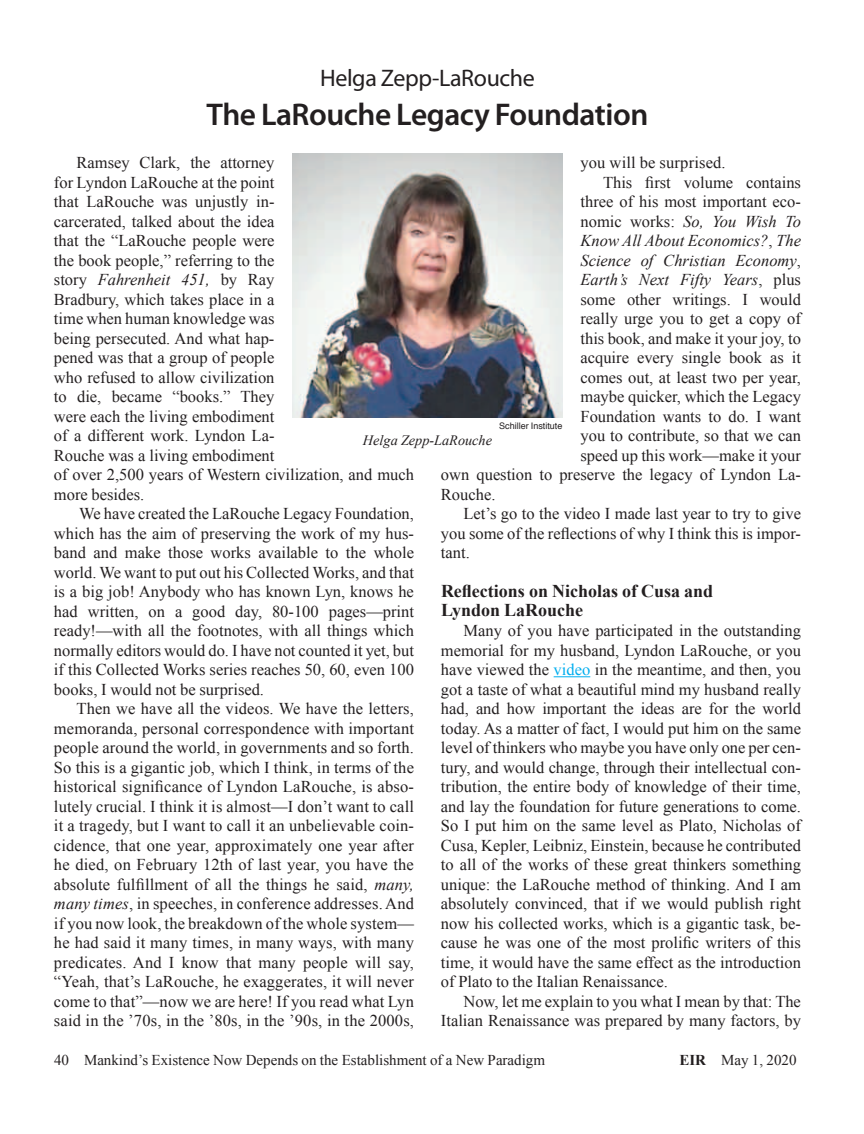
<style>
.page{position:relative;width:864px;height:1134px;background:#fff}
.page>*{position:absolute;margin:0;border:0;box-sizing:border-box;transform-origin:0 0}
.t1{font:600 31.5px "Myriad Pro";letter-spacing:-.015em;color:#231f20}
.t2{font:24px "Myriad Pro";letter-spacing:-.015em;color:#231f20}
.t3{font:700 18px/19.5px "Times New Roman";color:#231f20}
.t4{font:16.5px/19.5px "Times New Roman";color:#231f20;text-align:justify}
.t5{font:italic 16.5px "Times New Roman";color:#231f20}
.t6{font:15px "Times New Roman";color:#231f20}
.t7{font:italic 14.25px "Times New Roman";color:#231f20}
.t8{font:9px "Helvetica";color:#231f20}
.s1{font-style:italic}
.s2{font-style:normal}
.s3{color:#00aeef}
.s4{font-weight:700}
</style>
<div class="page">
<hr style="left:554px;top:676px;width:36px;height:1px;background:#00aeef">
<img style="left:292px;top:154px;width:270px;height:264px">
<h2 class="t2" style="left:320px;top:63px;width:216px">Helga Zepp-LaRouche</h2>
<h1 class="t1" style="left:207px;top:94px;width:443px">The LaRouche Legacy Foundation</h1>
<p class="t4" style="left:54px;top:152px;width:362px;text-align:left;text-indent:23px">Ramsey Clark, the attorney<br>for Lyndon LaRouche at the point<br>that LaRouche was unjustly in-<br>carcerated, talked about the idea<br>that the “LaRouche people were<br>the book people,” referring to the<br>story <span class="s1">Fahrenheit 451,</span> by Ray<br>Bradbury, which takes place in a<br>time when human knowledge was<br>being persecuted. And what hap-<br>pened was that a group of people<br>who refused to allow civilization<br>to die, became “books.” They<br>were each the living embodiment<br>of a different work. Lyndon La-<br>Rouche was a living embodiment<br>of over 2,500 years of Western civilization, and much more besides.</p>
<p class="t4" style="left:54px;top:504px;width:362px;text-indent:25px">We have created the LaRouche Legacy Foundation, which has the aim of preserving the work of my hus&shy;band and make those works available to the whole world. We want to put out his Collected Works, and that is a big job! Anybody who has known Lyn, knows he had written, on a good day, 80-100 pages—print ready!—with all the footnotes, with all things which normally editors would do. I have not counted it yet, but if this Collected Works series reaches 50, 60, even 100 books, I would not be surprised.</p>
<p class="t4" style="left:54px;top:699px;width:362px;text-indent:23px">Then we have all the videos. We have the letters, memoranda, personal correspondence with important people around the world, in governments and so forth.<br>So this is a gigantic job, which I think, in terms of the historical significance of Lyndon LaRouche, is abso&shy;lutely crucial. I think it is almost—I don’t want to call it a tragedy, but I want to call it an unbelievable coin&shy;cidence, that one year, approximately one year after he died, on February 12th of last year, you have the absolute fulfillment of all the things he said, <span class="s1">many, many times</span>, in speeches, in conference addresses. And if you now look, the breakdown of the whole system— he had said it many times, in many ways, with many predicates. And I know that many people will say, “Yeah, that’s LaRouche, he exaggerates, it will never come to that”—now we are here! If you read what Lyn said in the ’70s, in the ’80s, in the ’90s, in the 2000s,</p>
<p class="t4" style="left:580px;top:152px;width:147px">you will be surprised.</p>
<p class="t4" style="left:603px;top:172px;width:200px">This first volume contains</p>
<p class="t4" style="left:580px;top:191px;width:222px">three of his most important eco-</p>
<p class="t5" style="left:580px;top:210px;width:222px"><span class="s2">nomic works:</span> So, You Wish To</p>
<p class="t5" style="left:580px;top:229px;width:222px">Know All About Economics?<span class="s2">,</span> The</p>
<p class="t5" style="left:580px;top:249px;width:222px">Science of Christian Economy<span class="s2">,</span></p>
<p class="t5" style="left:580px;top:268px;width:222px">Earth’s Next Fifty Years<span class="s2">, plus</span></p>
<p class="t4" style="left:580px;top:289px;width:222px">some other writings. I would</p>
<p class="t4" style="left:580px;top:308px;width:222px">really urge you to get a copy of</p>
<p class="t4" style="left:580px;top:328px;width:222px">this book, and make it your joy, to</p>
<p class="t4" style="left:580px;top:348px;width:222px">acquire every single book as it</p>
<p class="t4" style="left:580px;top:367px;width:222px">comes out, at least two per year,</p>
<p class="t4" style="left:580px;top:387px;width:222px">maybe quicker, which the Legacy</p>
<p class="t4" style="left:580px;top:406px;width:222px">Foundation wants to do. I want</p>
<p class="t4" style="left:580px;top:426px;width:222px">you to contribute, so that we can</p>
<p class="t4" style="left:580px;top:445px;width:222px">speed up this work—make it your</p>
<p class="t4" style="left:441px;top:465px;width:361px">own question to preserve the legacy of Lyndon La-</p>
<p class="t4" style="left:441px;top:484px;width:56px">Rouche.</p>
<p class="t4" style="left:463px;top:504px;width:339px">Let’s go to the video I made last year to try to give</p>
<p class="t4" style="left:441px;top:523px;width:361px">you some of the reflections of why I think this is impor-</p>
<p class="t4" style="left:441px;top:543px;width:30px">tant.</p>
<p class="t3" style="left:441px;top:581px;width:274px">Reflections on Nicholas of Cusa and<br>Lyndon LaRouche</p>
<p class="t4" style="left:441px;top:620px;width:362px;text-indent:23px">Many of you have participated in the outstanding memorial for my husband, Lyndon LaRouche, or you have viewed the <span class="s3">video</span> in the meantime, and then, you got a taste of what a beautiful mind my husband really had, and how important the ideas are for the world today. As a matter of fact, I would put him on the same level of thinkers who maybe you have only one per cen&shy;tury, and would change, through their intellectual con&shy;tribution, the entire body of knowledge of their time, and lay the foundation for future generations to come.<br>So I put him on the same level as Plato, Nicholas of Cusa, Kepler, Leibniz, Einstein, because he contributed to all of the works of these great thinkers something unique: the LaRouche method of thinking. And I am absolutely convinced, that if we would publish right now his collected works, which is a gigantic task, be&shy;cause he was one of the most prolific writers of this time, it would have the same effect as the introduction of Plato to the Italian Renaissance.</p>
<p class="t4" style="left:441px;top:991px;width:361px;text-align:right">Now, let me explain to you what I mean by that: The<br>Italian Renaissance was prepared by many factors, by</p>
<p class="t8" style="left:499px;top:419px;width:65px">Schiller Institute</p>
<p class="t7" style="left:363px;top:430px;width:131px">Helga Zepp-LaRouche</p>
<p class="t6" style="left:54px;top:1050px;width:493px">40 Mankind’s Existence Now Depends on the Establishment of a New Paradigm</p>
<p class="t6" style="left:679px;top:1050px;width:119px"><span class="s4">EIR</span> May 1, 2020</p>
</div>
